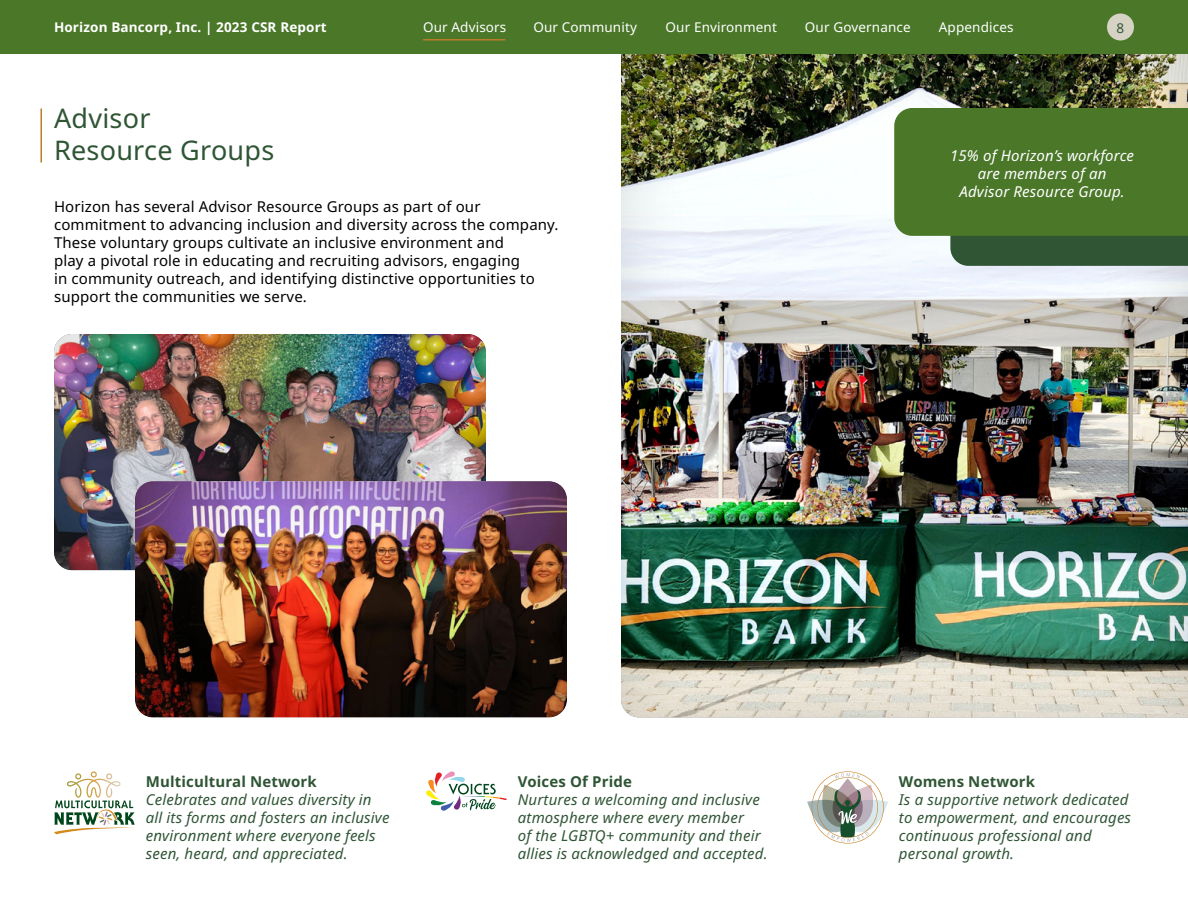
<style>
.page{position:relative;width:1188px;height:918px;background:#fff}
.page>*{position:absolute;margin:0;border:0;box-sizing:border-box;transform-origin:0 0}
.t1{font:27px/32.4px "Noto Sans";letter-spacing:.01em;color:#2f5535}
.t2{font:italic 15px/18px "Noto Sans";letter-spacing:.01em;color:#2f5535}
.t3{font:15px/18px "Noto Sans";letter-spacing:.01em;color:#000}
.t4{font:italic 15px/18px "Noto Sans";letter-spacing:.01em;color:#fff;text-align:center}
.t5{font:700 15px "Noto Sans";letter-spacing:.01em;color:#2f5535}
.t6{font:13.5px "Noto Sans";letter-spacing:.01em;color:#fff}
.t7{font:700 13.5px "Noto Sans";letter-spacing:.01em;color:#fff}
.t8{font:13.5px "Noto Sans";color:#2f5535}
</style>
<div class="page">
<div style="left:607px;top:43px;width:581px;height:675px;background:#000;opacity:.15"></div>
<svg style="left:894px;top:108px;width:294px;height:158px;background:#4d7733"></svg>
<hr style="left:40px;top:109px;width:2px;height:54px;background:#bc7b28">
<div style="left:40px;top:323px;width:459px;height:248px;background:#000;opacity:.15"></div>
<div style="left:121px;top:470px;width:459px;height:248px;background:#000;opacity:.15"></div>
<svg style="left:807px;top:771px;width:81px;height:73px"></svg>
<svg style="left:426px;top:771px;width:81px;height:40px"></svg>
<svg style="left:54px;top:771px;width:81px;height:63px"></svg>
<div style="left:0;top:0;width:1188px;height:54px;background:#4b7729"></div>
<div style="left:1107px;top:14px;width:27px;height:26px;background:#d6d2c4;border-radius:50%"></div>
<hr style="left:423px;top:39px;width:82px;height:1px;background:#bc7b28">
<p class="t7" style="left:54px;top:18px;width:274px">Horizon Bancorp, Inc. | 2023 CSR Report</p>
<p class="t6" style="left:423px;top:18px;width:85px">Our Advisors</p>
<p class="t6" style="left:533px;top:18px;width:105px">Our Community</p>
<p class="t6" style="left:666px;top:18px;width:113px">Our Environment</p>
<p class="t6" style="left:805px;top:18px;width:107px">Our Governance</p>
<p class="t6" style="left:939px;top:18px;width:76px">Appendices</p>
<p class="t8" style="left:1117px;top:19px;width:9px">8</p>
<h1 class="t1" style="left:54px;top:103px;width:222px">Advisor<br>Resource Groups</h1>
<p class="t3" style="left:54px;top:198px;width:506px">Horizon has several Advisor Resource Groups as part of our commitment to advancing inclusion and diversity across the company.<br>These voluntary groups cultivate an inclusive environment and<br>play a pivotal role in educating and recruiting advisors, engaging<br>in community outreach, and identifying distinctive opportunities to support the communities we serve.</p>
<p class="t4" style="left:950px;top:147px;width:185px">15% of Horizon’s workforce are members of an<br>Advisor Resource Group.</p>
<p class="t5" style="left:146px;top:771px;width:173px">Multicultural Network</p>
<p class="t2" style="left:146px;top:791px;width:245px">Celebrates and values diversity in all its forms and fosters an inclusive environment where everyone feels seen, heard, and appreciated.</p>
<p class="t5" style="left:518px;top:771px;width:116px">Voices Of Pride</p>
<p class="t2" style="left:518px;top:791px;width:251px">Nurtures a welcoming and inclusive atmosphere where every member<br>of the LGBTQ+ community and their allies is acknowledged and accepted.</p>
<p class="t5" style="left:899px;top:771px;width:138px">Womens Network</p>
<p class="t2" style="left:899px;top:791px;width:234px">Is a supportive network dedicated to empowerment, and encourages continuous professional and personal growth.</p>
</div>
